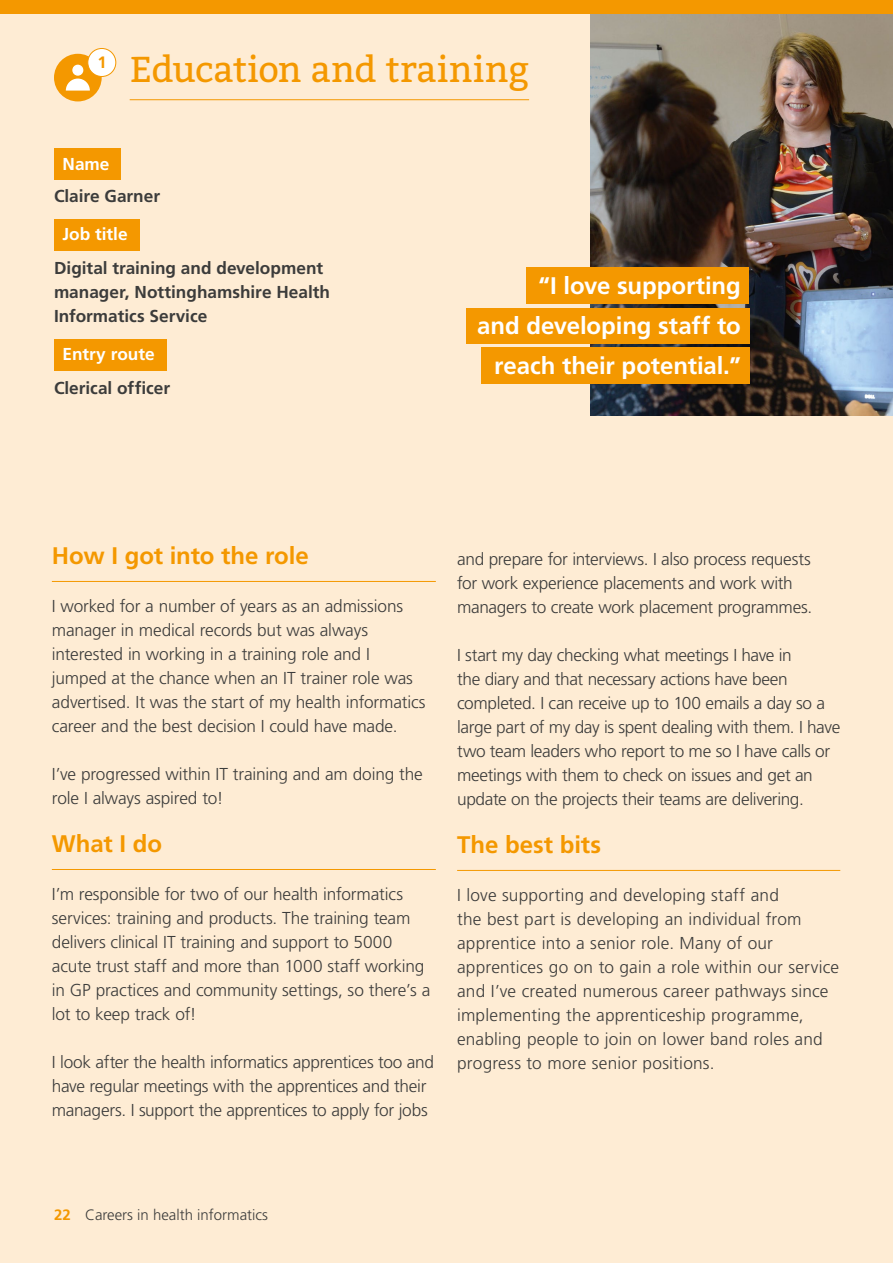
<style>
.page{position:relative;width:893px;height:1263px;background:#feecd4}
.page>*{position:absolute;margin:0;border:0;box-sizing:border-box;transform-origin:0 0}
.t1{font:36px "Bitter";letter-spacing:-.005em;color:#f49800}
.t2{font:700 24px/40px "Frutiger LT Std";letter-spacing:-.005em;color:#fff;text-align:right}
.t3{font:700 24px "Frutiger LT Std";letter-spacing:-.005em;color:#f49800}
.t4{font:300 17.25px/24px "Frutiger LT Std";letter-spacing:-.01em;color:#3c3c3b}
.t5{font:300 17.25px/24px "Frutiger LT Std";letter-spacing:.01em;color:#3c3c3b}
.t6{font:700 17.25px/24px "Frutiger LT Std";color:#3c3c3b}
.t7{font:700 17.25px "Frutiger LT Std";color:#fff}
.t8{font:700 16.5px "Frutiger LT Std";color:#f49800}
.t9{font:300 15px "Frutiger LT Std";color:#3c3c3b}
.t10{font:700 15px "Frutiger LT Std";color:#f49800}
</style>
<div class="page">
<hr style="left:457px;top:870px;width:383px;height:1px;background:#f49800">
<hr style="left:52px;top:581px;width:384px;height:1px;background:#f49800">
<hr style="left:52px;top:869px;width:384px;height:1px;background:#f49800">
<img style="left:591px;top:14px;width:302px;height:402px">
<div style="left:526px;top:267px;width:223px;height:37px;background:#f49800"></div>
<div style="left:466px;top:308px;width:283px;height:35px;background:#f49800"></div>
<div style="left:481px;top:347px;width:268px;height:36px;background:#f49800"></div>
<div style="left:54px;top:54px;width:48px;height:47px;background:#f49800;border-radius:50%"></div>
<div style="left:73px;top:65px;width:10px;height:10px;background:#fff;border-radius:50%"></div>
<div style="left:72px;top:65px;width:11px;height:11px;border:1px solid #fff;border-radius:50%"></div>
<svg style="left:66px;top:79px;width:24px;height:12px"></svg>
<div style="left:88px;top:48px;width:28px;height:28px;background:#fff;border-radius:50%"></div>
<div style="left:87px;top:48px;width:29px;height:29px;border:1px solid #f49800;border-radius:50%"></div>
<div style="left:54px;top:148px;width:66px;height:32px;background:#f49800"></div>
<div style="left:54px;top:219px;width:85px;height:31px;background:#f49800"></div>
<div style="left:54px;top:339px;width:113px;height:31px;background:#f49800"></div>
<hr style="left:130px;top:99px;width:399px;height:1px;background:#f49800">
<div style="left:0;top:0;width:893px;height:13px;background:#f49800"></div>
<p class="t8" style="left:97px;top:53px;width:11px">1</p>
<h1 class="t1" style="left:130px;top:43px;width:401px">Education and training</h1>
<p class="t7" style="left:63px;top:154px;width:49px">Name</p>
<p class="t6" style="left:54px;top:184px;width:108px">Claire Garner</p>
<p class="t7" style="left:63px;top:224px;width:67px">Job title</p>
<p class="t6" style="left:54px;top:256px;width:277px">Digital training and development manager, Nottinghamshire Health<br>Informatics Service</p>
<p class="t7" style="left:63px;top:344px;width:94px">Entry route</p>
<p class="t6" style="left:54px;top:376px;width:118px">Clerical officer</p>
<h2 class="t2" style="left:477px;top:266px;width:265px">“I love supporting<br>and developing staff to reach their potential.”</h2>
<h2 class="t3" style="left:52px;top:542px;width:258px">How I got into the role</h2>
<p class="t4" style="left:52px;top:594px;width:375px">I worked for a number of years as an admissions manager in medical records but was always interested in working in a training role and I jumped at the chance when an IT trainer role was advertised. It was the start of my health informatics career and the best decision I could have made.</p>
<p class="t4" style="left:52px;top:762px;width:373px">I’ve progressed within IT training and am doing the role I always aspired to!</p>
<h2 class="t3" style="left:52px;top:830px;width:112px">What I do</h2>
<p class="t4" style="left:52px;top:882px;width:380px">I’m responsible for two of our health informatics services: training and products. The training team delivers clinical IT training and support to 5000 acute trust staff and more than 1000 staff working in GP practices and community settings, so there’s a lot to keep track of!</p>
<p class="t4" style="left:52px;top:1050px;width:384px">I look after the health informatics apprentices too and have regular meetings with the apprentices and their managers. I support the apprentices to apply for jobs</p>
<p class="t4" style="left:457px;top:547px;width:357px">and prepare for interviews. I also process requests for work experience placements and work with managers to create work placement programmes.</p>
<p class="t4" style="left:457px;top:643px;width:385px">I start my day checking what meetings I have in<br>the diary and that necessary actions have been completed. I can receive up to 100 emails a day so a large part of my day is spent dealing with them. I have two team leaders who report to me so I have calls or meetings with them to check on issues and get an update on the projects their teams are delivering.</p>
<h2 class="t3" style="left:457px;top:830px;width:145px">The best bits</h2>
<p class="t5" style="left:457px;top:883px;width:384px">I love supporting and developing staff and<br>the best part is developing an individual from apprentice into a senior role. Many of our apprentices go on to gain a role within our service and I’ve created numerous career pathways since implementing the apprenticeship programme, enabling people to join on lower band roles and progress to more senior positions.</p>
<p class="t10" style="left:54px;top:1206px;width:18px">22</p>
<p class="t9" style="left:85px;top:1206px;width:185px">Careers in health informatics</p>
</div>
